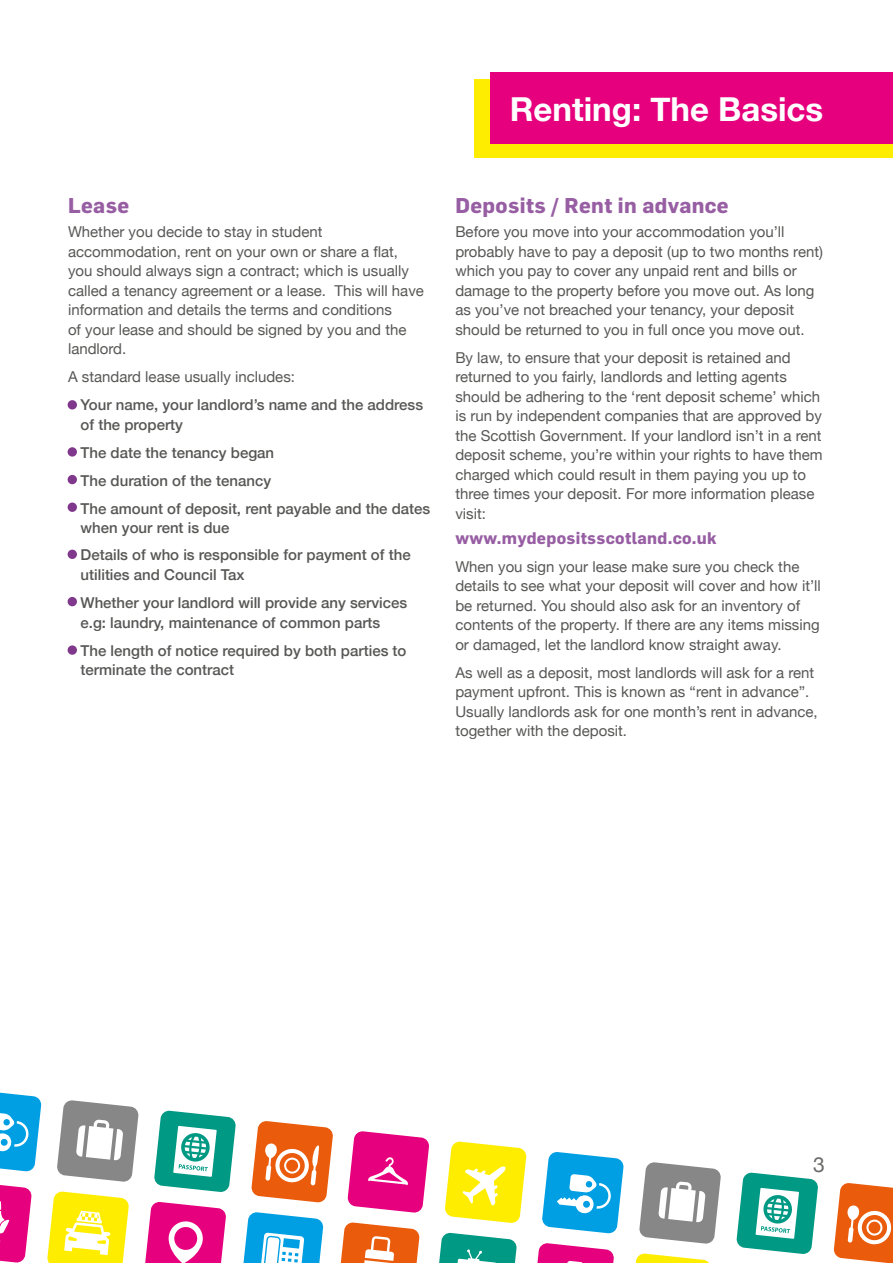
<style>
.page{position:relative;width:893px;height:1263px;background:#fff}
.page>*{position:absolute;margin:0;border:0;box-sizing:border-box;transform-origin:0 0}
.t1{font:700 33px "Helvetica Neue";color:#fff}
.t2{font:700 21px "Flama";letter-spacing:.02em;color:#975ea3}
.t3{font:21px "Helvetica Neue";color:#6b6b6a}
.t4{font:700 16.5px "Flama";letter-spacing:.02em;color:#975ea3}
.t5{font:15px/19.5px "Helvetica Neue";color:#575756}
.t6{font:500 15px/28px "Helvetica Neue";color:#575756}
</style>
<div class="page">
<svg style="left:57px;top:1100px;width:82px;height:82px"></svg>
<svg style="left:154px;top:1110px;width:82px;height:82px"></svg>
<svg style="left:251px;top:1121px;width:82px;height:82px"></svg>
<svg style="left:0;top:1092px;width:42px;height:80px"></svg>
<svg style="left:639px;top:1162px;width:82px;height:82px"></svg>
<svg style="left:347px;top:1131px;width:82px;height:82px"></svg>
<svg style="left:445px;top:1141px;width:82px;height:82px"></svg>
<svg style="left:736px;top:1172px;width:82px;height:82px"></svg>
<svg style="left:833px;top:1183px;width:60px;height:80px"></svg>
<svg style="left:542px;top:1152px;width:82px;height:82px"></svg>
<svg style="left:47px;top:1191px;width:82px;height:72px"></svg>
<svg style="left:243px;top:1212px;width:81px;height:51px"></svg>
<svg style="left:145px;top:1202px;width:81px;height:61px"></svg>
<svg style="left:0;top:1185px;width:32px;height:78px"></svg>
<svg style="left:340px;top:1222px;width:80px;height:41px"></svg>
<svg style="left:635px;top:1253px;width:74px;height:10px"></svg>
<svg style="left:439px;top:1232px;width:78px;height:31px"></svg>
<svg style="left:537px;top:1243px;width:77px;height:20px"></svg>
<div style="left:474px;top:79px;width:419px;height:79px;background:#ffed00"></div>
<div style="left:490px;top:72px;width:403px;height:72px;background:#e6007d"></div>
<div style="left:68px;top:400px;width:9px;height:9px;background:#80388d;border-radius:50%"></div>
<div style="left:68px;top:447px;width:9px;height:10px;background:#80388d;border-radius:50%"></div>
<div style="left:68px;top:475px;width:9px;height:9px;background:#80388d;border-radius:50%"></div>
<div style="left:68px;top:502px;width:9px;height:10px;background:#80388d;border-radius:50%"></div>
<div style="left:68px;top:550px;width:9px;height:9px;background:#80388d;border-radius:50%"></div>
<div style="left:68px;top:597px;width:9px;height:9px;background:#80388d;border-radius:50%"></div>
<div style="left:68px;top:645px;width:9px;height:10px;background:#80388d;border-radius:50%"></div>
<h1 class="t1" style="left:510px;top:84px;width:315px">Renting: The Basics</h1>
<h2 class="t2" style="left:68px;top:191px;width:63px">Lease</h2>
<p class="t5" style="left:68px;top:223px;width:357px">Whether you decide to stay in student accommodation, rent on your own or share a flat, you should always sign a contract; which is usually called a tenancy agreement or a lease. This will have information and details the terms and conditions<br>of your lease and should be signed by you and the landlord.</p>
<p class="t5" style="left:68px;top:368px;width:228px">A standard lease usually includes:</p>
<p class="t6" style="left:81px;top:394px;width:344px;line-height:19.5px">Your name, your landlord’s name and the address of the property</p>
<p class="t6" style="left:81px;top:437px;width:351px">The date the tenancy began<br>The duration of the tenancy<br>The amount of deposit, rent payable and the dates</p>
<p class="t6" style="left:81px;top:513px;width:332px;line-height:27px">when your rent is due<br>Details of who is responsible for payment of the</p>
<p class="t6" style="left:81px;top:559px;width:328px;line-height:28.5px">utilities and Council Tax<br>Whether your landlord will provide any services</p>
<p class="t6" style="left:81px;top:607px;width:327px">e.g: laundry, maintenance of common parts<br>The length of notice required by both parties to</p>
<p class="t6" style="left:81px;top:655px;width:155px">terminate the contract</p>
<h2 class="t2" style="left:455px;top:191px;width:275px">Deposits / Rent in advance</h2>
<p class="t5" style="left:455px;top:223px;width:369px">Before you move into your accommodation you’ll probably have to pay a deposit (up to two months rent) which you pay to cover any unpaid rent and bills or damage to the property before you move out. As long as you’ve not breached your tenancy, your deposit should be returned to you in full once you move out.</p>
<p class="t5" style="left:455px;top:348px;width:369px">By law, to ensure that your deposit is retained and returned to you fairly, landlords and letting agents should be adhering to the ‘rent deposit scheme’ which is run by independent companies that are approved by the Scottish Government. If your landlord isn’t in a rent deposit scheme, you’re within your rights to have them charged which could result in them paying you up to three times your deposit. For more information please visit:</p>
<p class="t4" style="left:455px;top:526px;width:263px">www.mydepositsscotland.co.uk</p>
<p class="t5" style="left:455px;top:558px;width:367px">When you sign your lease make sure you check the details to see what your deposit will cover and how it’ll be returned. You should also ask for an inventory of contents of the property. If there are any items missing or damaged, let the landlord know straight away.</p>
<p class="t5" style="left:455px;top:664px;width:364px">As well as a deposit, most landlords will ask for a rent payment upfront. This is known as “rent in advance”.<br>Usually landlords ask for one month’s rent in advance, together with the deposit.</p>
<h2 class="t3" style="left:813px;top:1150px;width:13px">3</h2>
</div>
